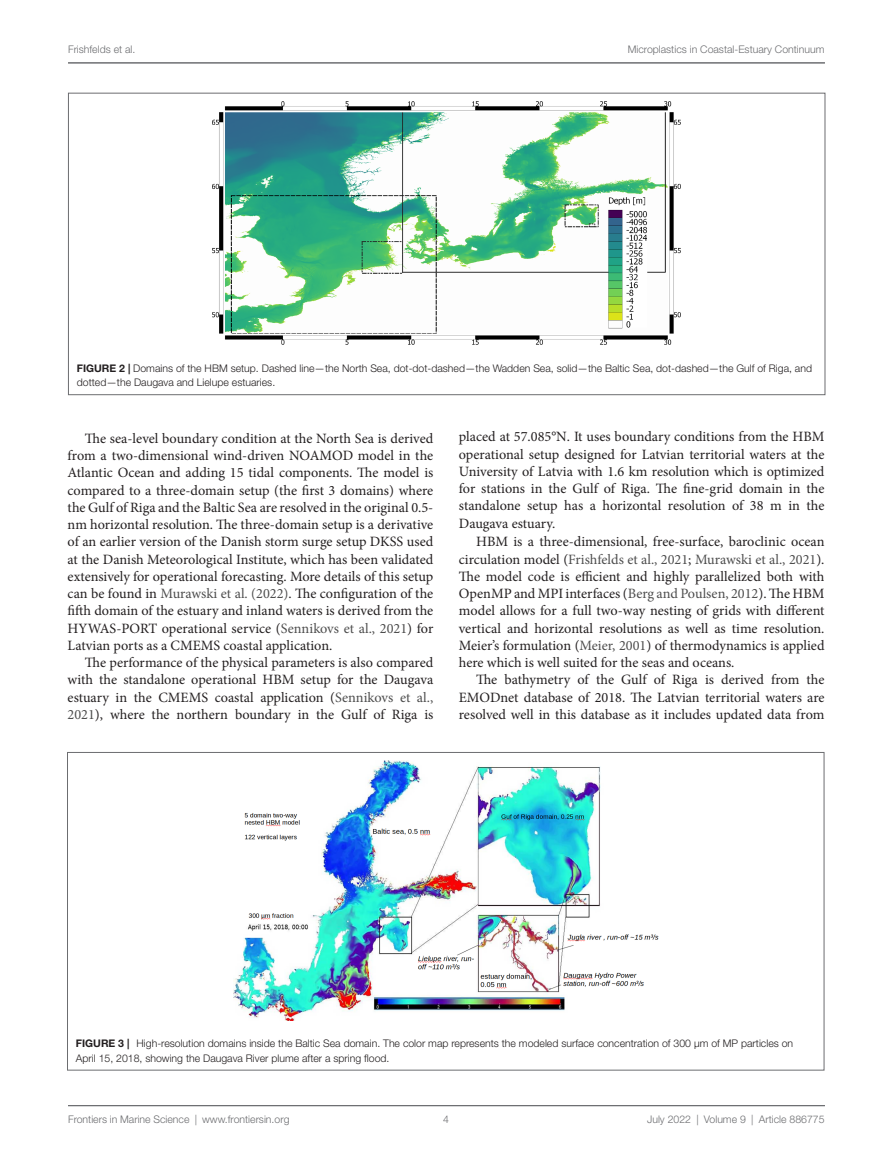
<style>
.page{position:relative;width:893px;height:1170px;background:#fff}
.page>*{position:absolute;margin:0;border:0;box-sizing:border-box;transform-origin:0 0}
.ParaIndent{font:14.25px/17.2px "Minion Pro";color:#231f20;text-align:justify}
.FigCaption{font:300 10.5px/14.2px "Helvetica Neue LT Std";color:#231f20}
.t1{font:300 10.5px "Helvetica Neue LT Std";color:#6c6d70}
.s1{font-weight:700}
.s2{color:#4d4d4d}
</style>
<div class="page">
<hr style="left:68px;top:63px;width:757px;height:1px;background:#6c6d70">
<hr style="left:68px;top:1105px;width:757px;height:1px;background:#6c6d70">
<img style="left:213px;top:102px;width:468px;height:243px">
<img style="left:233px;top:760px;width:425px;height:260px">
<p class="t1" style="left:68px;top:43px;width:69px">Frishfelds et al.</p>
<p class="t1" style="left:628px;top:43px;width:198px">Microplastics in Coastal-Estuary Continuum</p>
<p class="FigCaption" style="left:77px;top:361px;width:737px"><span class="s1">FIGURE 2 |</span> Domains of the HBM setup. Dashed line—the North Sea, dot-dot-dashed—the Wadden Sea, solid—the Baltic Sea, dot-dashed—the Gulf of Riga, and dotted—the Daugava and Lielupe estuaries.</p>
<p class="ParaIndent" style="left:68px;top:429px;width:367px;text-indent:17px">The sea-level boundary condition at the North Sea is derived from a two-dimensional wind-driven NOAMOD model in the Atlantic Ocean and adding 15 tidal components. The model is compared to a three-domain setup (the first 3 domains) where the Gulf of Riga and the Baltic Sea are resolved in the original 0.5- nm horizontal resolution. The three-domain setup is a derivative of an earlier version of the Danish storm surge setup DKSS used at the Danish Meteorological Institute, which has been validated extensively for operational forecasting. More details of this setup can be found in <span class="s2">Murawski et al. (2022)</span>. The configuration of the fifth domain of the estuary and inland waters is derived from the HYWAS-PORT operational service (<span class="s2">Sennikovs et al., 2021</span>) for Latvian ports as a CMEMS coastal application.</p>
<p class="ParaIndent" style="left:68px;top:654px;width:367px;text-indent:17px">The performance of the physical parameters is also compared with the standalone operational HBM setup for the Daugava estuary in the CMEMS coastal application (<span class="s2">Sennikovs et al., 2021</span>), where the northern boundary in the Gulf of Riga is</p>
<p class="ParaIndent" style="left:459px;top:428px;width:367px">placed at 57.085°N. It uses boundary conditions from the HBM operational setup designed for Latvian territorial waters at the University of Latvia with 1.6 km resolution which is optimized for stations in the Gulf of Riga. The fine-grid domain in the standalone setup has a horizontal resolution of 38 m in the Daugava estuary.</p>
<p class="ParaIndent" style="left:459px;top:533px;width:367px;text-indent:17px">HBM is a three-dimensional, free-surface, baroclinic ocean circulation model (<span class="s2">Frishfelds et al., 2021</span>; <span class="s2">Murawski et al., 2021</span>).<br>The model code is efficient and highly parallelized both with OpenMP and MPI interfaces (<span class="s2">Berg and Poulsen, 2012</span>). The HBM model allows for a full two-way nesting of grids with different vertical and horizontal resolutions as well as time resolution.<br>Meier’s formulation (<span class="s2">Meier, 2001</span>) of thermodynamics is applied here which is well suited for the seas and oceans.</p>
<p class="ParaIndent" style="left:459px;top:671px;width:367px;text-indent:17px">The bathymetry of the Gulf of Riga is derived from the EMODnet database of 2018. The Latvian territorial waters are resolved well in this database as it includes updated data from</p>
<p class="FigCaption" style="left:76px;top:1036px;width:719px"><span class="s1">FIGURE 3 |</span> High-resolution domains inside the Baltic Sea domain. The color map represents the modeled surface concentration of 300 μm of MP particles on<br>April 15, 2018, showing the Daugava River plume after a spring flood.</p>
<p class="t1" style="left:68px;top:1112px;width:223px">Frontiers in Marine Science | www.frontiersin.org</p>
<p class="t1" style="left:443px;top:1112px;width:7px">4</p>
<p class="t1" style="left:647px;top:1112px;width:179px">July 2022 | Volume 9 | Article 886775</p>
</div>
